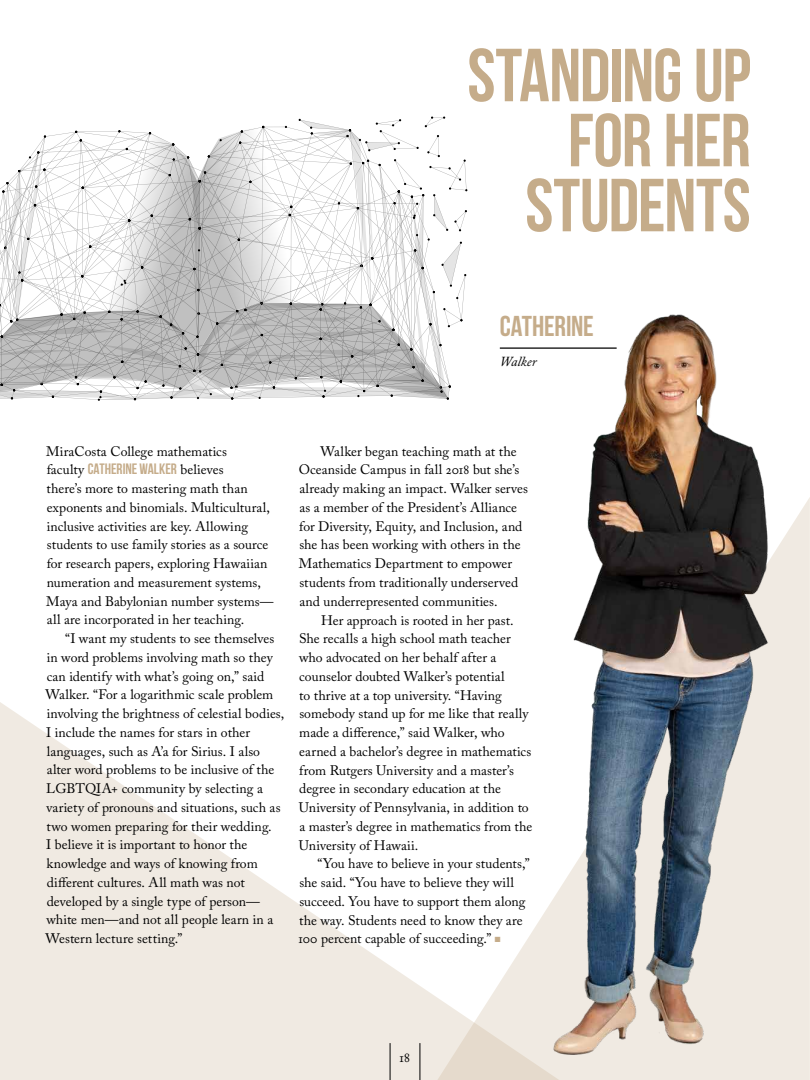
<style>
.page{position:relative;width:810px;height:1080px;background:#fff}
.page>*{position:absolute;margin:0;border:0;box-sizing:border-box;transform-origin:0 0}
.t1{font:75px/65px "Bebas Neue";letter-spacing:-.015em;color:#c5ac8a;text-align:right}
.t2{font:28.75px "Bebas Neue";letter-spacing:-.01em;color:#c5ac8a}
.t3{font:13.75px/18.8px "Adobe Caslon Pro";color:#000}
.t4{font:italic 13.75px "Adobe Caslon Pro";color:#000}
.s1{font-family:"Bebas Neue";font-weight:700;font-size:15px;color:#c5ac8a}
.s2{color:#c5ac8a}
</style>
<div class="page">
<svg style="left:0;top:702px;width:482px;height:378px;fill:#f0eae2"></svg>
<img style="left:482px;top:314px;width:328px;height:766px">
<hr style="left:500px;top:347px;width:117px;height:2px;background:#000">
<hr style="left:809px;top:0;width:1px;height:329px;background:#b7255e">
<svg style="left:0;top:117px;width:467px;height:284px"></svg>
<hr style="left:390px;top:1043px;width:1px;height:37px;background:#000">
<hr style="left:420px;top:1043px;width:1px;height:37px;background:#000">
<h1 class="t1" style="left:467px;top:42px;width:285px">STANDING UP<br>FOR HER<br>STUDENTS</h1>
<h2 class="t2" style="left:500px;top:310px;width:96px">CATHERINE</h2>
<p class="t4" style="left:500px;top:353px;width:38px">Walker</p>
<p class="t3" style="left:46px;top:441px;width:229px">MiraCosta College mathematics<br>faculty <span class="s1">CATHERINE WALKER</span> believes<br>there’s more to mastering math than exponents and binomials. Multicultural, inclusive activities are key. Allowing students to use family stories as a source for research papers, exploring Hawaiian numeration and measurement systems, Maya and Babylonian number systems— all are incorporated in her teaching.</p>
<p class="t3" style="left:46px;top:629px;width:240px;text-indent:19px">“I want my students to see themselves in word problems involving math so they can identify with what’s going on,” said Walker. “For a logarithmic scale problem involving the brightness of celestial bodies, I include the names for stars in other languages, such as A’a for Sirius. I also alter word problems to be inclusive of the LGBTQIA+ community by selecting a variety of pronouns and situations, such as two women preparing for their wedding.<br>I believe it is important to honor the knowledge and ways of knowing from different cultures. All math was not developed by a single type of person— white men—and not all people learn in a Western lecture setting.”</p>
<p class="t3" style="left:299px;top:442px;width:231px;text-indent:22px">Walker began teaching math at the Oceanside Campus in fall 2018 but she’s already making an impact. Walker serves as a member of the President’s Alliance for Diversity, Equity, and Inclusion, and she has been working with others in the Mathematics Department to empower students from traditionally underserved and underrepresented communities.</p>
<p class="t3" style="left:299px;top:610px;width:235px;text-indent:22px">Her approach is rooted in her past.<br>She recalls a high school math teacher who advocated on her behalf after a counselor doubted Walker’s potential<br>to thrive at a top university. “Having somebody stand up for me like that really made a difference,” said Walker, who earned a bachelor’s degree in mathematics from Rutgers University and a master’s degree in secondary education at the University of Pennsylvania, in addition to a master’s degree in mathematics from the University of Hawaii.</p>
<p class="t3" style="left:299px;top:854px;width:233px;text-indent:19px">“You have to believe in your students,” she said. “You have to believe they will succeed. You have to support them along the way. Students need to know they are 100 percent capable of succeeding.” <span class="s2">■</span></p>
<p class="t3" style="left:400px;top:1048px;width:12px">18</p>
</div>
